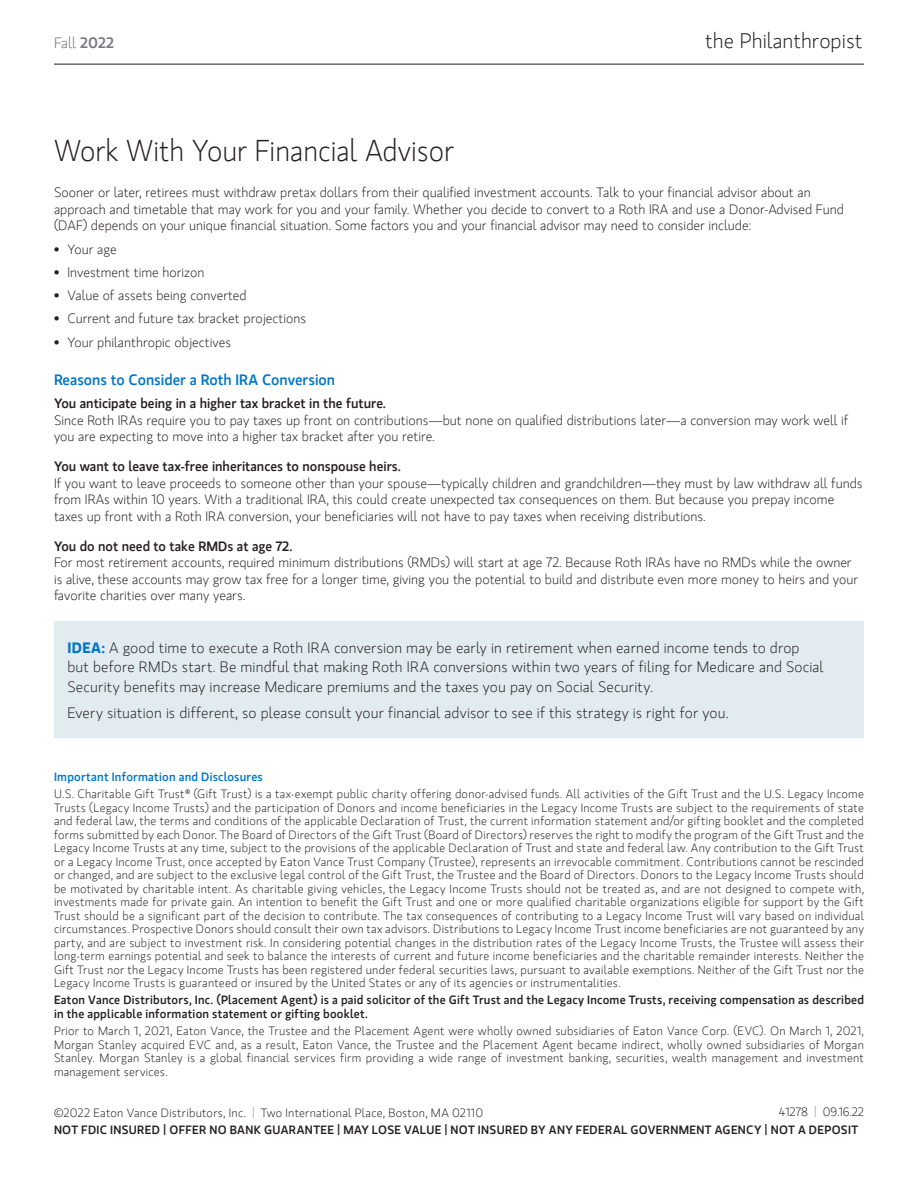
<style>
.page{position:relative;width:918px;height:1188px;background:#fff}
.page>*{position:absolute;margin:0;border:0;box-sizing:border-box;transform-origin:0 0}
.t1{font:300 30px "MS Gloriola II Std";color:#231f20;scale:.95 1}
.t2{font:300 21px "MS Gloriola II Std";color:#231f20}
.Bullets{font:300 15px/19.5px "MS Gloriola II Std";letter-spacing:.01em;color:#231f20}
.Subhead_2{font:500 15px "MS Gloriola II Std";color:#0076c8}
.t3{font:300 15px "MS Gloriola II Std";color:#717073}
.Body{font:300 13.5px/16.5px "MS Gloriola II Std";color:#231f20}
.Body-2{font:500 13.5px "MS Gloriola II Std";color:#231f20}
.Disclosure{font:300 12px/13.5px "MS Gloriola II Std";letter-spacing:.02em;color:#231f20;text-align:justify}
.Disclosure-2{font:500 12px/13.5px "MS Gloriola II Std";letter-spacing:.02em;color:#231f20}
.t4{font:500 12px "MS Gloriola II Std";letter-spacing:.02em;color:#0076c8}
.Disclosure-3{font:300 12px "MS Gloriola II Std";color:#231f20}
.s1{font-weight:500;color:#76787b}
.s2{font-weight:700;color:#0076c8}
.s3{color:#939598}
</style>
<div class="page">
<hr style="left:54px;top:64px;width:810px;height:1px;background:#231f20">
<div style="left:54px;top:621px;width:810px;height:117px;background:#e2ebef"></div>
<p class="t3" style="left:54px;top:33px;width:62px">Fall <span class="s1">2022</span></p>
<p class="t2" style="left:705px;top:27px;width:159px">the Philanthropist</p>
<p class="t1" style="left:54px;top:130px;width:423px">Work With Your Financial Advisor</p>
<p class="Body" style="left:54px;top:184px;width:792px">Sooner or later, retirees must withdraw pretax dollars from their qualified investment accounts. Talk to your financial advisor about an approach and timetable that may work for you and your family. Whether you decide to convert to a Roth IRA and use a Donor-Advised Fund (DAF) depends on your unique financial situation. Some factors you and your financial advisor may need to consider include:</p>
<p class="Body" style="left:54px;top:240px;width:64px">• Your age</p>
<p class="Body" style="left:54px;top:264px;width:152px">• Investment time horizon</p>
<p class="Body" style="left:54px;top:287px;width:194px">• Value of assets being converted</p>
<p class="Body" style="left:54px;top:310px;width:254px">• Current and future tax bracket projections</p>
<p class="Body" style="left:54px;top:333px;width:179px">• Your philanthropic objectives</p>
<p class="Subhead_2" style="left:54px;top:369px;width:283px">Reasons to Consider a Roth IRA Conversion</p>
<p class="Body-2" style="left:54px;top:394px;width:334px">You anticipate being in a higher tax bracket in the future.</p>
<p class="Body" style="left:54px;top:411px;width:796px">Since Roth IRAs require you to pay taxes up front on contributions—but none on qualified distributions later—a conversion may work well if you are expecting to move into a higher tax bracket after you retire.</p>
<p class="Body-2" style="left:54px;top:457px;width:348px">You want to leave tax-free inheritances to nonspouse heirs.</p>
<p class="Body" style="left:54px;top:474px;width:810px">If you want to leave proceeds to someone other than your spouse—typically children and grandchildren—they must by law withdraw all funds from IRAs within 10 years. With a traditional IRA, this could create unexpected tax consequences on them. But because you prepay income taxes up front with a Roth IRA conversion, your beneficiaries will not have to pay taxes when receiving distributions.</p>
<p class="Body-2" style="left:54px;top:536px;width:240px">You do not need to take RMDs at age 72.</p>
<p class="Body" style="left:54px;top:554px;width:806px">For most retirement accounts, required minimum distributions (RMDs) will start at age 72. Because Roth IRAs have no RMDs while the owner is alive, these accounts may grow tax free for a longer time, giving you the potential to build and distribute even more money to heirs and your favorite charities over many years.</p>
<p class="Bullets" style="left:68px;top:638px;width:758px"><span class="s2">IDEA:</span> A good time to execute a Roth IRA conversion may be early in retirement when earned income tends to drop but before RMDs start. Be mindful that making Roth IRA conversions within two years of filing for Medicare and Social<br>Security benefits may increase Medicare premiums and the taxes you pay on Social Security.</p>
<p class="Bullets" style="left:68px;top:703px;width:663px">Every situation is different, so please consult your financial advisor to see if this strategy is right for you.</p>
<p class="t4" style="left:54px;top:769px;width:210px">Important Information and Disclosures</p>
<p class="Disclosure" style="left:54px;top:787px;width:812px">U.S. Charitable Gift Trust® (Gift Trust) is a tax-exempt public charity offering donor-advised funds. All activities of the Gift Trust and the U.S. Legacy Income Trusts (Legacy Income Trusts) and the participation of Donors and income beneficiaries in the Legacy Income Trusts are subject to the requirements of state and federal law, the terms and conditions of the applicable Declaration of Trust, the current information statement and/or gifting booklet and the completed forms submitted by each Donor. The Board of Directors of the Gift Trust (Board of Directors) reserves the right to modify the program of the Gift Trust and the Legacy Income Trusts at any time, subject to the provisions of the applicable Declaration of Trust and state and federal law. Any contribution to the Gift Trust or a Legacy Income Trust, once accepted by Eaton Vance Trust Company (Trustee), represents an irrevocable commitment. Contributions cannot be rescinded or changed, and are subject to the exclusive legal control of the Gift Trust, the Trustee and the Board of Directors. Donors to the Legacy Income Trusts should be motivated by charitable intent. As charitable giving vehicles, the Legacy Income Trusts should not be treated as, and are not designed to compete with, investments made for private gain. An intention to benefit the Gift Trust and one or more qualified charitable organizations eligible for support by the Gift Trust should be a significant part of the decision to contribute. The tax consequences of contributing to a Legacy Income Trust will vary based on individual circumstances. Prospective Donors should consult their own tax advisors. Distributions to Legacy Income Trust income beneficiaries are not guaranteed by any party, and are subject to investment risk. In considering potential changes in the distribution rates of the Legacy Income Trusts, the Trustee will assess their long-term earnings potential and seek to balance the interests of current and future income beneficiaries and the charitable remainder interests. Neither the Gift Trust nor the Legacy Income Trusts has been registered under federal securities laws, pursuant to available exemptions. Neither of the Gift Trust nor the Legacy Income Trusts is guaranteed or insured by the United States or any of its agencies or instrumentalities.</p>
<p class="Disclosure-2" style="left:54px;top:993px;width:812px">Eaton Vance Distributors, Inc. (Placement Agent) is a paid solicitor of the Gift Trust and the Legacy Income Trusts, receiving compensation as described in the applicable information statement or gifting booklet.</p>
<p class="Disclosure" style="left:54px;top:1024px;width:811px">Prior to March 1, 2021, Eaton Vance, the Trustee and the Placement Agent were wholly owned subsidiaries of Eaton Vance Corp. (EVC). On March 1, 2021, Morgan Stanley acquired EVC and, as a result, Eaton Vance, the Trustee and the Placement Agent became indirect, wholly owned subsidiaries of Morgan Stanley. Morgan Stanley is a global financial services firm providing a wide range of investment banking, securities, wealth management and investment management services.</p>
<p class="Disclosure-3" style="left:779px;top:1104px;width:87px">41278 <span class="s3">|</span> 09.16.22</p>
<p class="Disclosure" style="left:54px;top:1105px;width:431px">©2022 Eaton Vance Distributors, Inc. <span class="s3">|</span> Two International Place, Boston, MA 02110</p>
<p class="Disclosure-2" style="left:54px;top:1123px;width:806px">NOT FDIC INSURED | OFFER NO BANK GUARANTEE | MAY LOSE VALUE | NOT INSURED BY ANY FEDERAL GOVERNMENT AGENCY | NOT A DEPOSIT</p>
</div>
